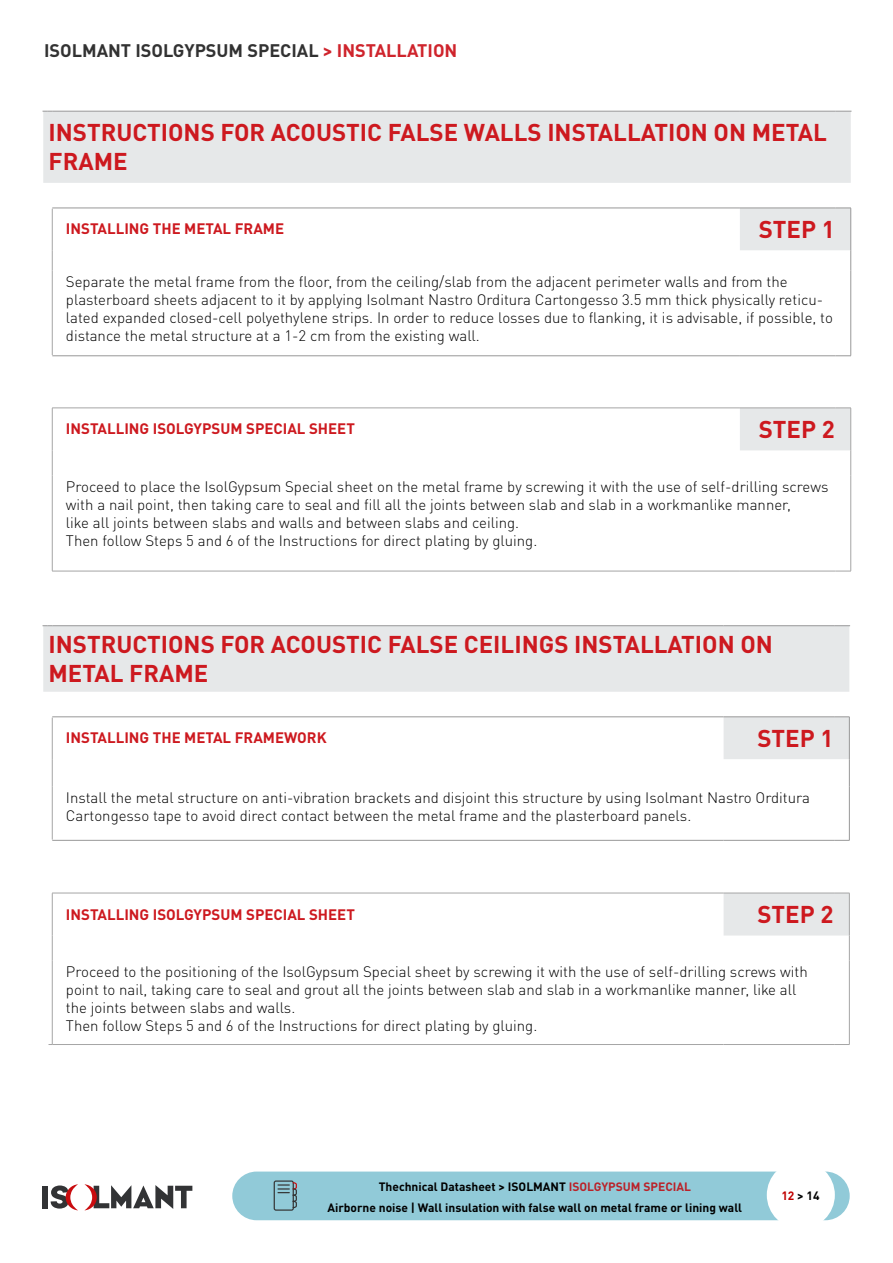
<style>
.page{position:relative;width:893px;height:1263px;background:#fff}
.page>*{position:absolute;margin:0;border:0;box-sizing:border-box;transform-origin:0 0}
.t1{font:700 24px/28.8px "DIN Pro";color:#cd191f}
.t2{font:700 18px "DIN Pro";color:#323232}
.t3{font:300 15px/18px "DIN Pro";color:#000}
.t4{font:700 15px "DIN Pro";color:#cd191f}
.t5{font:700 12px "DIN Pro";color:#000}
.s1{color:#cf242c}
.s2{color:#ba2229}
.s3{color:#c00000}
</style>
<div class="page">
<div style="left:43px;top:1186px;width:5px;height:22px;background:#323335"></div>
<svg style="left:84px;top:1184px;width:108px;height:26px"></svg>
<svg style="left:51px;top:1184px;width:27px;height:26px"></svg>
<div style="left:232px;top:1171px;width:618px;height:49px;background:#91cad8;border-radius:24px"></div>
<svg style="left:274px;top:1180px;width:23px;height:31px"></svg>
<div style="left:767px;top:1161px;width:68px;height:68px;background:#fff;border-radius:50%"></div>
<svg style="left:43px;top:112px;width:808px;height:338px"></svg>
<hr style="left:52px;top:111px;width:688px;height:1px;background:#989898">
<hr style="left:740px;top:111px;width:96px;height:1px;background:#989898">
<svg style="left:836px;top:111px;width:15px;height:1px"></svg>
<hr style="left:52px;top:209px;width:1px;height:41px;background:#a5a5a5">
<hr style="left:52px;top:208px;width:688px;height:1px;background:#989898">
<hr style="left:740px;top:208px;width:96px;height:1px;background:#989898">
<svg style="left:836px;top:208px;width:14px;height:1px"></svg>
<hr style="left:850px;top:208px;width:1px;height:42px;background:#989898">
<svg style="left:52px;top:250px;width:1px;height:21px"></svg>
<svg style="left:850px;top:250px;width:1px;height:21px"></svg>
<hr style="left:52px;top:271px;width:1px;height:84px;background:#a5a5a5">
<hr style="left:850px;top:271px;width:1px;height:85px;background:#989898">
<hr style="left:52px;top:355px;width:688px;height:1px;background:#989898">
<hr style="left:740px;top:355px;width:96px;height:1px;background:#989898">
<svg style="left:836px;top:355px;width:15px;height:1px"></svg>
<hr style="left:52px;top:408px;width:1px;height:42px;background:#a5a5a5">
<hr style="left:52px;top:408px;width:688px;height:1px;background:#a5a5a5">
<hr style="left:740px;top:408px;width:96px;height:1px;background:#a5a5a5">
<svg style="left:836px;top:408px;width:14px;height:1px"></svg>
<hr style="left:850px;top:408px;width:1px;height:42px;background:#a5a5a5">
<svg style="left:52px;top:450px;width:1px;height:25px"></svg>
<svg style="left:850px;top:450px;width:1px;height:25px"></svg>
<hr style="left:52px;top:475px;width:1px;height:96px;background:#a5a5a5">
<hr style="left:52px;top:571px;width:688px;height:1px;background:#a5a5a5">
<hr style="left:740px;top:571px;width:96px;height:1px;background:#a5a5a5">
<svg style="left:836px;top:571px;width:15px;height:1px"></svg>
<hr style="left:850px;top:475px;width:1px;height:96px;background:#a5a5a5">
<svg style="left:43px;top:626px;width:806px;height:309px"></svg>
<hr style="left:52px;top:625px;width:672px;height:1px;background:#989898">
<hr style="left:724px;top:625px;width:110px;height:1px;background:#989898">
<svg style="left:834px;top:625px;width:16px;height:1px"></svg>
<hr style="left:52px;top:717px;width:1px;height:42px;background:#a5a5a5">
<hr style="left:52px;top:716px;width:672px;height:1px;background:#989898">
<hr style="left:724px;top:716px;width:110px;height:1px;background:#989898">
<svg style="left:834px;top:716px;width:15px;height:1px"></svg>
<hr style="left:849px;top:717px;width:1px;height:42px;background:#989898">
<svg style="left:52px;top:759px;width:1px;height:28px"></svg>
<svg style="left:849px;top:759px;width:1px;height:28px"></svg>
<hr style="left:52px;top:787px;width:1px;height:52px;background:#a5a5a5">
<hr style="left:849px;top:787px;width:1px;height:53px;background:#989898">
<hr style="left:52px;top:840px;width:672px;height:1px;background:#989898">
<hr style="left:724px;top:840px;width:110px;height:1px;background:#989898">
<svg style="left:834px;top:840px;width:15px;height:1px"></svg>
<hr style="left:52px;top:893px;width:1px;height:42px;background:#a5a5a5">
<hr style="left:52px;top:893px;width:672px;height:1px;background:#a5a5a5">
<hr style="left:724px;top:893px;width:110px;height:1px;background:#a5a5a5">
<svg style="left:834px;top:893px;width:15px;height:1px"></svg>
<hr style="left:849px;top:893px;width:1px;height:42px;background:#a5a5a5">
<svg style="left:52px;top:935px;width:1px;height:26px"></svg>
<svg style="left:849px;top:935px;width:1px;height:26px"></svg>
<hr style="left:52px;top:961px;width:1px;height:83px;background:#a5a5a5">
<hr style="left:52px;top:1044px;width:672px;height:1px;background:#a5a5a5">
<hr style="left:724px;top:1044px;width:110px;height:1px;background:#a5a5a5">
<svg style="left:834px;top:1044px;width:15px;height:1px"></svg>
<hr style="left:849px;top:961px;width:1px;height:83px;background:#a5a5a5">
<p class="t2" style="left:44px;top:35px;width:415px">ISOLMANT ISOLGYPSUM SPECIAL <span class="s1">&gt; INSTALLATION</span></p>
<h1 class="t1" style="left:49px;top:115px;width:780px">INSTRUCTIONS FOR ACOUSTIC FALSE WALLS INSTALLATION ON METAL<br>FRAME</h1>
<p class="t4" style="left:66px;top:217px;width:220px">INSTALLING THE METAL FRAME</p>
<h1 class="t1" style="left:759px;top:212px;width:78px">STEP 1</h1>
<p class="t3" style="left:66px;top:271px;width:768px">Separate the metal frame from the floor, from the ceiling/slab from the adjacent perimeter walls and from the plasterboard sheets adjacent to it by applying Isolmant Nastro Orditura Cartongesso 3.5 mm thick physically reticu&shy;lated expanded closed-cell polyethylene strips. In order to reduce losses due to flanking, it is advisable, if possible, to distance the metal structure at a 1-2 cm from the existing wall.</p>
<p class="t4" style="left:66px;top:417px;width:290px">INSTALLING ISOLGYPSUM SPECIAL SHEET</p>
<h1 class="t1" style="left:759px;top:412px;width:78px">STEP 2</h1>
<p class="t3" style="left:66px;top:476px;width:764px">Proceed to place the IsolGypsum Special sheet on the metal frame by screwing it with the use of self-drilling screws with a nail point, then taking care to seal and fill all the joints between slab and slab in a workmanlike manner,<br>like all joints between slabs and walls and between slabs and ceiling.<br>Then follow Steps 5 and 6 of the Instructions for direct plating by gluing.</p>
<h1 class="t1" style="left:49px;top:627px;width:726px">INSTRUCTIONS FOR ACOUSTIC FALSE CEILINGS INSTALLATION ON<br>METAL FRAME</h1>
<p class="t4" style="left:66px;top:725px;width:262px">INSTALLING THE METAL FRAMEWORK</p>
<h1 class="t1" style="left:757px;top:721px;width:78px">STEP 1</h1>
<p class="t3" style="left:66px;top:788px;width:745px">Install the metal structure on anti-vibration brackets and disjoint this structure by using Isolmant Nastro Orditura<br>Cartongesso tape to avoid direct contact between the metal frame and the plasterboard panels.</p>
<p class="t4" style="left:66px;top:902px;width:290px">INSTALLING ISOLGYPSUM SPECIAL SHEET</p>
<h1 class="t1" style="left:757px;top:897px;width:78px">STEP 2</h1>
<p class="t3" style="left:66px;top:961px;width:743px">Proceed to the positioning of the IsolGypsum Special sheet by screwing it with the use of self-drilling screws with point to nail, taking care to seal and grout all the joints between slab and slab in a workmanlike manner, like all the joints between slabs and walls.<br>Then follow Steps 5 and 6 of the Instructions for direct plating by gluing.</p>
<p class="t5" style="left:379px;top:1176px;width:314px">Thechnical Datasheet &gt; ISOLMANT <span class="s2">ISOLGYPSUM SPECIAL</span></p>
<p class="t5" style="left:327px;top:1197px;width:416px">Airborne noise | Wall insulation with false wall on metal frame or lining wall</p>
<p class="t5" style="left:781px;top:1185px;width:40px"><span class="s3">12</span> &gt; 14</p>
</div>
